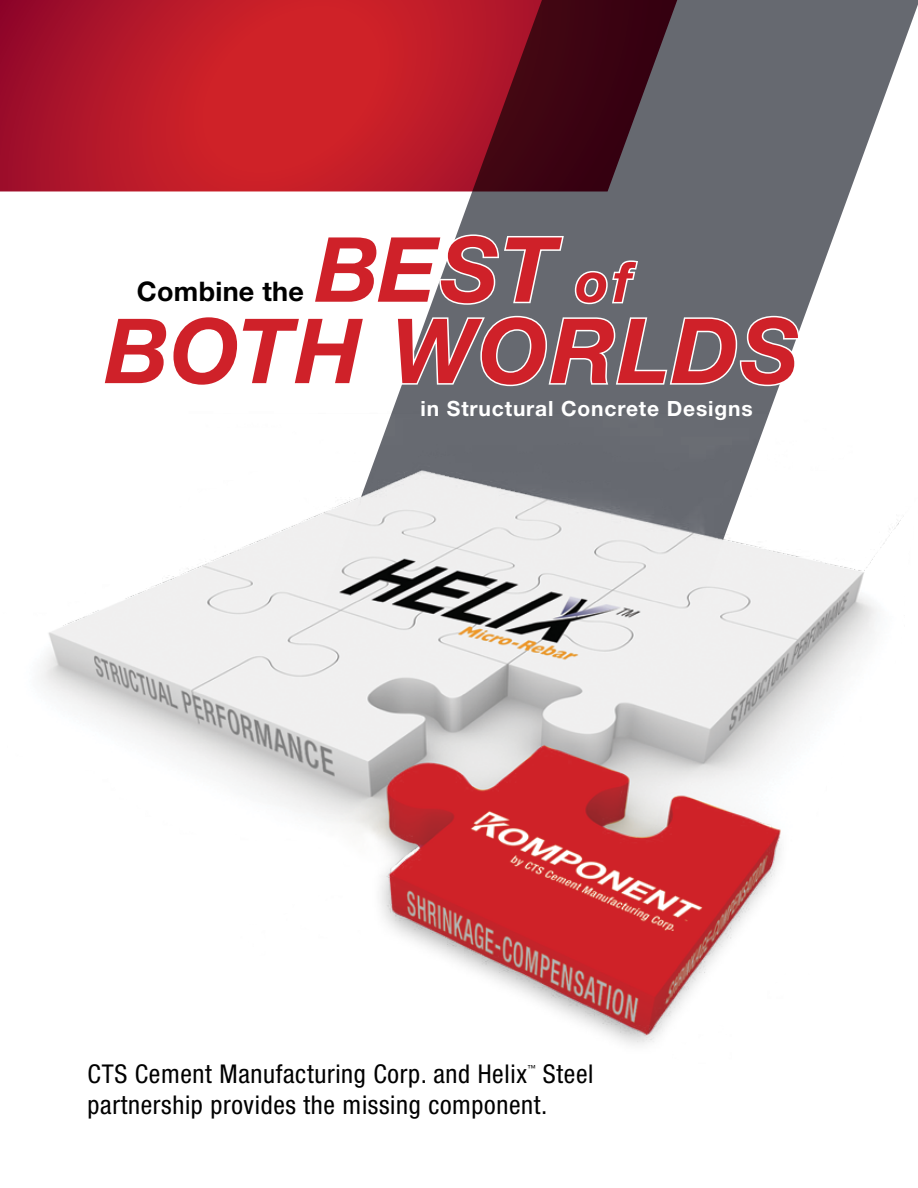
<style>
.page{position:relative;width:918px;height:1188px;background:#fff}
.page>*{position:absolute;margin:0;border:0;box-sizing:border-box;transform-origin:0 0}
.t1{font:italic 700 90px "Helvetica Neue LT Std";letter-spacing:.025em;color:#cf2129}
.t2{font:700 27px "Helvetica Neue LT Std";letter-spacing:.01em;color:#000}
.t3{font:condensed 25.95px/31px "Helvetica Neue LT Std";letter-spacing:.025em;color:#000}
.t4{font:700 21px "Helvetica Neue LT Std";letter-spacing:.04em;color:#fff}
.t5{font:condensed 8.4px "Helvetica Neue LT Std";color:#000}
.s1{font-size:55.5px}
</style>
<div class="page">
<svg style="left:0;top:0;width:324px;height:191px;background:#bb1a29"></svg>
<svg style="left:324px;top:0;width:594px;height:325px"></svg>
<img style="left:41px;top:325px;width:860px;height:720px">
<svg style="left:98px;top:233px;width:703px;height:158px"></svg>
<p class="t2" style="left:137px;top:275px;width:169px">Combine the</p>
<h1 class="t1" style="left:315px;top:214px;width:319px">BEST <span class="s1">of</span></h1>
<h1 class="t1" style="left:105px;top:295px;width:696px">BOTH WORLDS</h1>
<p class="t4" style="left:421px;top:396px;width:333px">in Structural Concrete Designs</p>
<p class="t3" style="left:88px;top:1059px;width:441px">CTS Cement Manufacturing Corp. and Helix</p>
<p class="t5" style="left:528px;top:1064px;width:10px">™</p>
<p class="t3" style="left:88px;top:1059px;width:507px;text-indent:455px">Steel partnership provides the missing component.</p>
</div>
